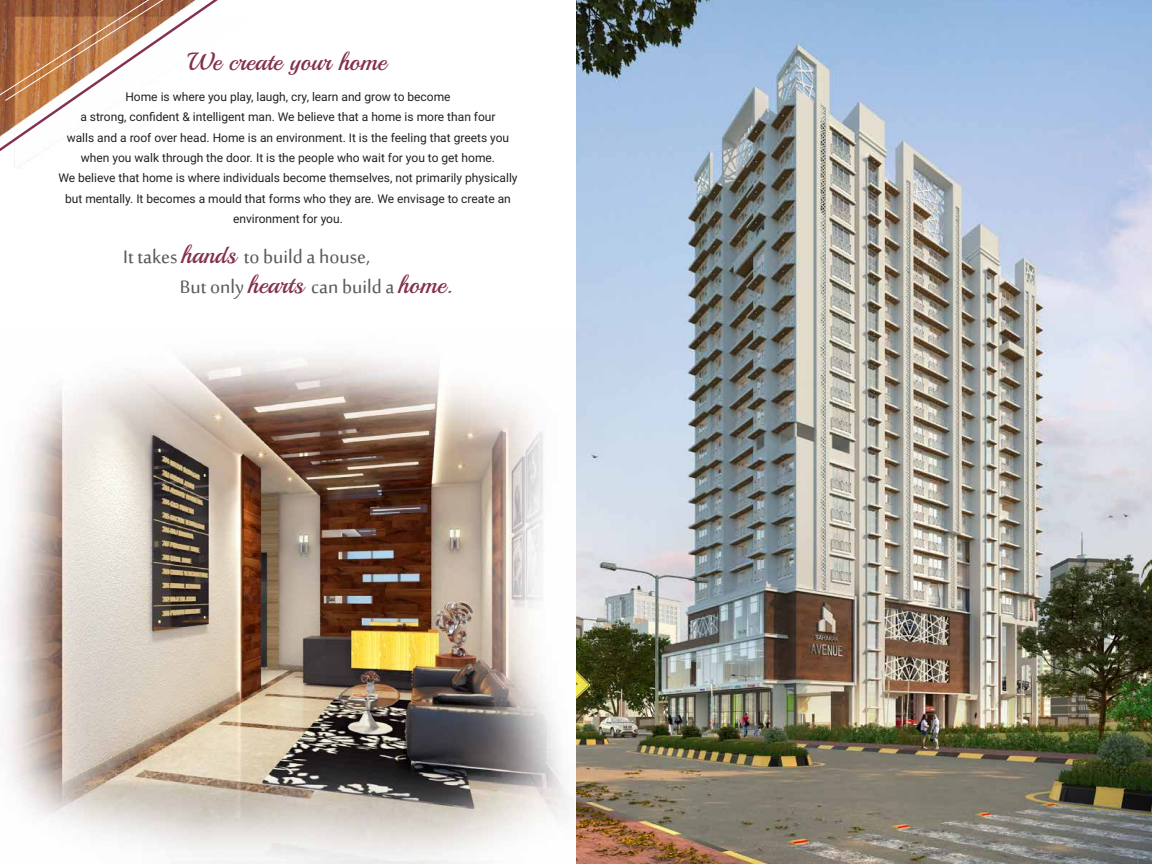
<style>
.page{position:relative;width:1152px;height:864px;background:#fff}
.page>*{position:absolute;margin:0;border:0;box-sizing:border-box;transform-origin:0 0}
.t1{font:25px/30px "Sakkal Majalla";color:#58595b}
.t2{font:25px "Playball";color:#843050}
.t3{font:12px/20.4px "Roboto";color:#231f20;text-align:center}
.s1{font-family:"Playball";color:#843050}
</style>
<div class="page">
<svg style="left:0;top:0;width:218px;height:163px"></svg>
<img style="left:2px;top:355px;width:570px;height:509px">
<img style="left:576px;top:0;width:576px;height:864px">
<h1 class="t2" style="left:187px;top:46px;width:200px">We create your home</h1>
<p class="t3" style="left:58px;top:86px;width:461px">Home is where you play, laugh, cry, learn and grow to become<br>a strong, confident &amp; intelligent man. We believe that a home is more than four<br>walls and a roof over head. Home is an environment. It is the feeling that greets you when you walk through the door. It is the people who wait for you to get home.<br>We believe that home is where individuals become themselves, not primarily physically but mentally. It becomes a mould that forms who they are. We envisage to create an environment for you.</p>
<h1 class="t1" style="left:180px;top:244px;width:274px;text-indent:-57px">It takes <span class="s1">hands</span> to build a house,<br>But only <span class="s1">hearts</span> can build a <span class="s1">home.</span></h1>
</div>
